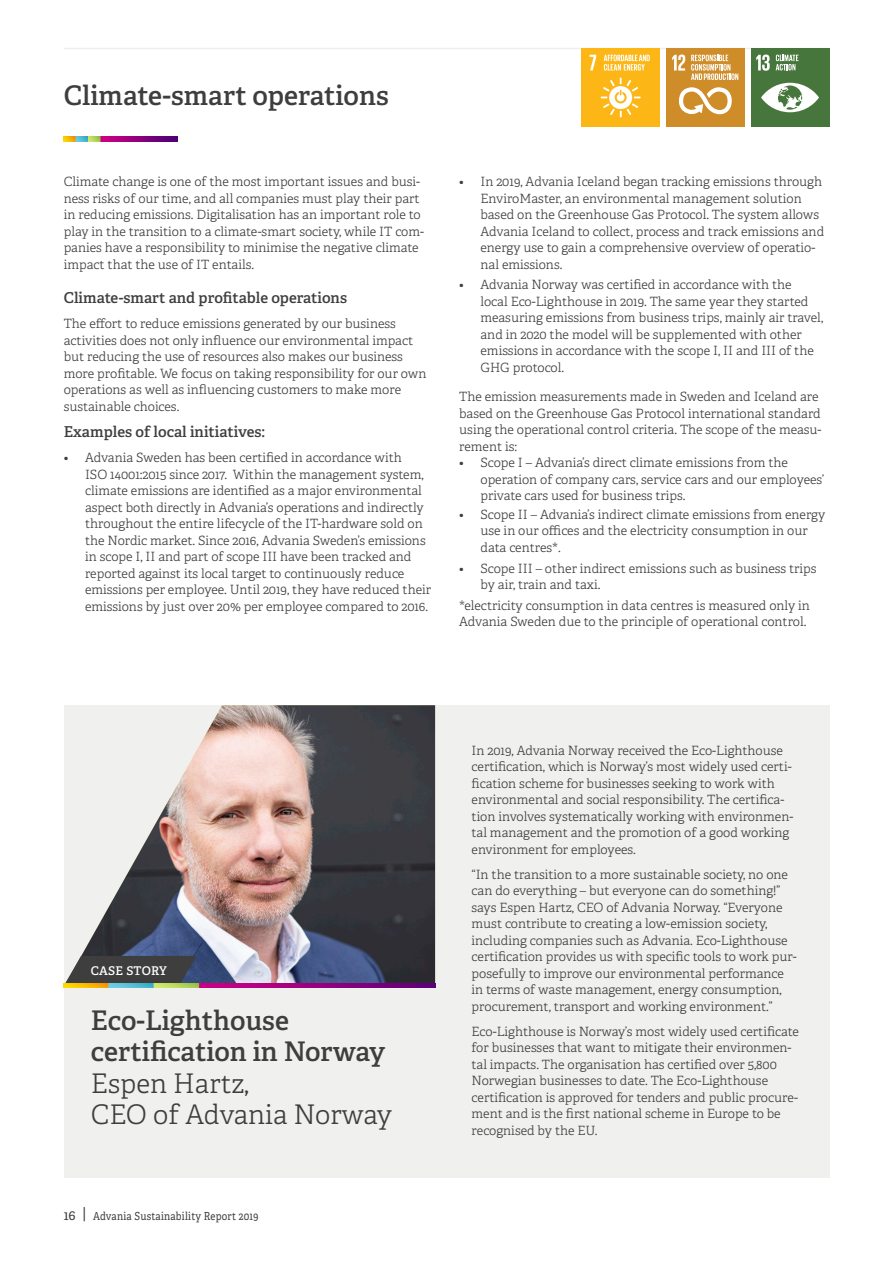
<style>
.page{position:relative;width:893px;height:1263px;background:#fff}
.page>*{position:absolute;margin:0;border:0;box-sizing:border-box;transform-origin:0 0}
.Intervju_rubrik{font:600 27px/31.5px "Adelle";color:#3e3e3f}
.Intervju_rubrik-2{font:300 27px/31.5px "Adelle";color:#3e3e3f}
.Rubrik_3{font:600 27px "Adelle";color:#3e3e3f}
.Brödtext_rubrik{font:600 15px "Adelle";color:#3e3e3f}
.Brödtext{font:300 12.75px/16.5px "Adelle";color:#3e3e3f}
.Rubrik_2{font:600 12px "Adelle";letter-spacing:.025em;color:#fff}
.t1{font:11.1px "Adelle";letter-spacing:.025em;color:#3e3e3f;scale:.88 1}
.s1{font-size:13.5px}
.s2{font-size:15.75px}
</style>
<div class="page">
<hr style="left:64px;top:48px;width:765px;height:1px;background:#57585a">
<div style="left:666px;top:48px;width:78px;height:78px;background:#cf8d29"></div>
<svg style="left:672px;top:55px;width:13px;height:16px"></svg>
<svg style="left:679px;top:87px;width:53px;height:27px"></svg>
<svg style="left:691px;top:55px;width:47px;height:25px"></svg>
<div style="left:581px;top:48px;width:79px;height:78px;background:#fcb615"></div>
<svg style="left:589px;top:55px;width:7px;height:16px"></svg>
<svg style="left:604px;top:55px;width:46px;height:16px"></svg>
<svg style="left:601px;top:78px;width:40px;height:39px"></svg>
<div style="left:751px;top:48px;width:78px;height:78px;background:#46763b"></div>
<svg style="left:756px;top:55px;width:14px;height:16px"></svg>
<svg style="left:761px;top:83px;width:58px;height:29px"></svg>
<svg style="left:776px;top:55px;width:22px;height:15px"></svg>
<div style="left:64px;top:705px;width:765px;height:473px;background:#f0f1ef"></div>
<img style="left:81px;top:705px;width:354px;height:278px">
<svg style="left:65px;top:956px;width:132px;height:27px;background:#484a4d"></svg>
<img style="left:64px;top:983px;width:371px;height:4px">
<img style="left:64px;top:137px;width:114px;height:4px">
<p class="Rubrik_3" style="left:64px;top:78px;width:326px">Climate-smart operations</p>
<p class="Brödtext" style="left:64px;top:174px;width:362px">Climate change is one of the most important issues and busi&shy;ness risks of our time, and all companies must play their part in reducing emissions. Digitalisation has an important role to play in the transition to a climate-smart society, while IT com&shy;panies have a responsibility to minimise the negative climate impact that the use of IT entails.</p>
<p class="Brödtext_rubrik" style="left:64px;top:288px;width:285px">Climate-smart and profitable operations</p>
<p class="Brödtext" style="left:64px;top:316px;width:364px">The effort to reduce emissions generated by our business activities does not only influence our environmental impact but reducing the use of resources also makes our business more profitable. We focus on taking responsibility for our own operations as well as influencing customers to make more sustainable choices.</p>
<p class="Brödtext_rubrik" style="left:64px;top:423px;width:203px">Examples of local initiatives:</p>
<p class="Brödtext" style="left:85px;top:450px;width:348px;text-indent:-21px">• Advania Sweden has been certified in accordance with<br>ISO 14001:2015 since 2017. Within the management system, climate emissions are identified as a major environmental aspect both directly in Advania’s operations and indirectly throughout the entire lifecycle of the IT-hardware sold on the Nordic market. Since 2016, Advania Sweden’s emissions in scope I, II and part of scope III have been tracked and reported against its local target to continuously reduce emissions per employee. Until 2019, they have reduced their emissions by just over 20% per employee compared to 2016.</p>
<p class="Brödtext" style="left:480px;top:174px;width:345px;text-indent:-21px">• In 2019, Advania Iceland began tracking emissions through EnviroMaster, an environmental management solution based on the Greenhouse Gas Protocol. The system allows Advania Iceland to collect, process and track emissions and energy use to gain a comprehensive overview of operatio&shy;nal emissions.</p>
<p class="Brödtext" style="left:480px;top:277px;width:344px;text-indent:-21px">• Advania Norway was certified in accordance with the<br>local Eco-Lighthouse in 2019. The same year they started measuring emissions from business trips, mainly air travel, and in 2020 the model will be supplemented with other emissions in accordance with the scope I, II and III of the GHG protocol.</p>
<p class="Brödtext" style="left:459px;top:389px;width:364px">The emission measurements made in Sweden and Iceland are based on the Greenhouse Gas Protocol international standard using the operational control criteria. The scope of the measu&shy;rement is:</p>
<p class="Brödtext" style="left:480px;top:455px;width:345px;text-indent:-21px">• Scope I – Advania’s direct climate emissions from the operation of company cars, service cars and our employees’ private cars used for business trips.</p>
<p class="Brödtext" style="left:480px;top:506px;width:346px;text-indent:-21px">• Scope II – Advania’s indirect climate emissions from energy use in our offices and the electricity consumption in our data centres*.</p>
<p class="Brödtext" style="left:480px;top:560px;width:338px;text-indent:-21px">• Scope III – other indirect emissions such as business trips by air, train and taxi.</p>
<p class="Brödtext" style="left:459px;top:597px;width:352px">*electricity consumption in data centres is measured only in<br>Advania Sweden due to the principle of operational control.</p>
<p class="Rubrik_2" style="left:91px;top:963px;width:78px">CASE STORY</p>
<p class="Intervju_rubrik" style="left:91px;top:1005px;width:296px">Eco-Lighthouse certification in Norway</p>
<p class="Intervju_rubrik-2" style="left:91px;top:1068px;width:303px">Espen Hartz,<br>CEO of Advania Norway</p>
<p class="t1" style="left:64px;top:1209px;width:223px"><span class="s1">16</span> <span class="s2">|</span> Advania Sustainability Report 2019</p>
<p class="Brödtext" style="left:472px;top:742px;width:323px">In 2019, Advania Norway received the Eco-Lighthouse certification, which is Norway’s most widely used certi&shy;fication scheme for businesses seeking to work with environmental and social responsibility. The certifica&shy;tion involves systematically working with environmen&shy;tal management and the promotion of a good working environment for employees.</p>
<p class="Brödtext" style="left:472px;top:866px;width:327px">“In the transition to a more sustainable society, no one can do everything – but everyone can do something!” says Espen Hartz, CEO of Advania Norway. “Everyone must contribute to creating a low-emission society, including companies such as Advania. Eco-Lighthouse certification provides us with specific tools to work pur&shy;posefully to improve our environmental performance in terms of waste management, energy consumption, procurement, transport and working environment.”</p>
<p class="Brödtext" style="left:472px;top:1023px;width:329px">Eco-Lighthouse is Norway’s most widely used certificate for businesses that want to mitigate their environmen&shy;tal impacts. The organisation has certified over 5,800<br>Norwegian businesses to date. The Eco-Lighthouse certification is approved for tenders and public procure&shy;ment and is the first national scheme in Europe to be recognised by the EU.</p>
</div>
